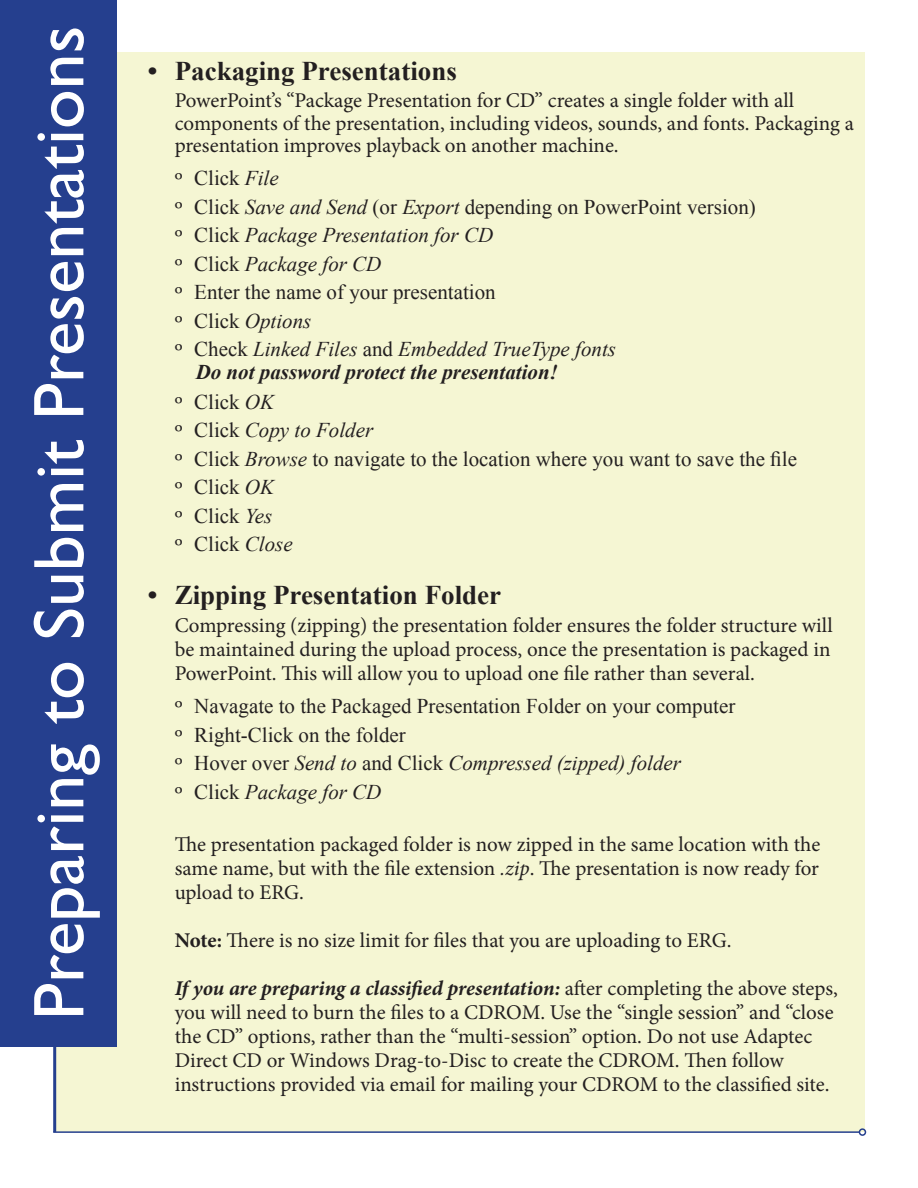
<style>
.page{position:relative;width:918px;height:1188px;background:#fff}
.page>*{position:absolute;margin:0;border:0;box-sizing:border-box;transform-origin:0 0}
.t1{font:72px "Gill Sans";color:#fff}
.t2{font:700 27px "Times New Roman";color:#231f20}
.t3{font:21px/24px "Minion Pro";color:#231f20}
.t4{font:21px "Times New Roman";color:#231f20}
.t5{font:italic 21px "Times New Roman";color:#231f20}
.t6{font:italic 700 21px "Times New Roman";color:#231f20}
.s1{font-family:"Adobe Caslon Pro"}
.s2{font-style:italic}
.s3{font-family:"Adobe Caslon Pro";font-style:normal}
.s4{font-style:normal}
.s5{font-weight:700}
.s6{font-weight:700;font-style:italic}
</style>
<div class="page">
<div style="left:55px;top:52px;width:810px;height:1080px;background:#f5f6d3"></div>
<hr style="left:53px;top:417px;width:3px;height:715px;background:#253f8e">
<hr style="left:53px;top:1131px;width:806px;height:2px;background:#253f8e">
<div style="left:859px;top:1128px;width:7px;height:8px;border:2px solid #253f8e;border-radius:50%"></div>
<div style="left:0;top:0;width:117px;height:1047px;background:#253f8e"></div>
<h1 class="t1" style="left:17px;top:1020px;width:996px;rotate:-90deg">Preparing to Submit Presentations</h1>
<p class="t2" style="left:148px;top:53px;width:311px">• Packaging Presentations</p>
<p class="t3" style="left:175px;top:89px;width:681px;line-height:22.5px">PowerPoint’s “Package Presentation for CD” creates a single folder with all components of the presentation, including videos, sounds, and fonts. Packaging a presentation improves playback on another machine.</p>
<p class="t4" style="left:175px;top:164px;width:106px"><span class="s1">º</span> Click <span class="s2">File</span></p>
<p class="t4" style="left:175px;top:193px;width:583px"><span class="s1">º</span> Click <span class="s2">Save and Send</span> (or <span class="s2">Export</span> depending on PowerPoint version)</p>
<p class="t5" style="left:175px;top:221px;width:320px"><span class="s3">º</span> <span class="s4">Click</span> Package Presentation for CD</p>
<p class="t5" style="left:175px;top:249px;width:208px"><span class="s3">º</span> <span class="s4">Click</span> Package for CD</p>
<p class="t4" style="left:175px;top:278px;width:323px"><span class="s1">º</span> Enter the name of your presentation</p>
<p class="t5" style="left:175px;top:306px;width:138px"><span class="s3">º</span> <span class="s4">Click</span> Options</p>
<p class="t5" style="left:175px;top:335px;width:443px"><span class="s3">º</span> <span class="s4">Check</span> Linked Files <span class="s4">and</span> Embedded TrueType fonts</p>
<p class="t6" style="left:196px;top:357px;width:364px">Do not password protect the presentation!</p>
<p class="t4" style="left:175px;top:388px;width:101px"><span class="s1">º</span> Click <span class="s2">OK</span></p>
<p class="t5" style="left:175px;top:416px;width:200px"><span class="s3">º</span> <span class="s4">Click</span> Copy to Folder</p>
<p class="t4" style="left:175px;top:445px;width:624px"><span class="s1">º</span> Click <span class="s2">Browse</span> to navigate to the location where you want to save the file</p>
<p class="t4" style="left:175px;top:473px;width:101px"><span class="s1">º</span> Click <span class="s2">OK</span></p>
<p class="t4" style="left:175px;top:502px;width:99px"><span class="s1">º</span> Click <span class="s2">Yes</span></p>
<p class="t4" style="left:175px;top:530px;width:120px"><span class="s1">º</span> Click <span class="s2">Close</span></p>
<p class="t2" style="left:148px;top:576px;width:355px">• Zipping Presentation Folder</p>
<p class="t3" style="left:175px;top:614px;width:659px;text-align:justify">Compressing (zipping) the presentation folder ensures the folder structure will be maintained during the upload process, once the presentation is packaged in PowerPoint. This will allow you to upload one file rather than several.</p>
<p class="t4" style="left:175px;top:692px;width:562px"><span class="s1">º</span> Navagate to the Packaged Presentation Folder on your computer</p>
<p class="t4" style="left:175px;top:721px;width:233px"><span class="s1">º</span> Right-Click on the folder</p>
<p class="t5" style="left:175px;top:749px;width:508px"><span class="s3">º</span> <span class="s4">Hover over</span> Send to <span class="s4">and Click</span> Compressed (zipped) folder</p>
<p class="t5" style="left:175px;top:777px;width:208px"><span class="s3">º</span> <span class="s4">Click</span> Package for CD</p>
<p class="t3" style="left:175px;top:833px;width:647px;text-align:justify">The presentation packaged folder is now zipped in the same location with the same name, but with the file extension <span class="s2">.zip</span>. The presentation is now ready for upload to ERG.</p>
<p class="t3" style="left:175px;top:929px;width:558px"><span class="s5">Note:</span> There is no size limit for files that you are uploading to ERG.</p>
<p class="t3" style="left:175px;top:977px;width:665px"><span class="s6">If you are preparing a classified presentation:</span> after completing the above steps, you will need to burn the files to a CDROM. Use the “single session” and “close the CD” options, rather than the “multi-session” option. Do not use Adaptec Direct CD or Windows Drag-to-Disc to create the CDROM. Then follow instructions provided via email for mailing your CDROM to the classified site.</p>
</div>
